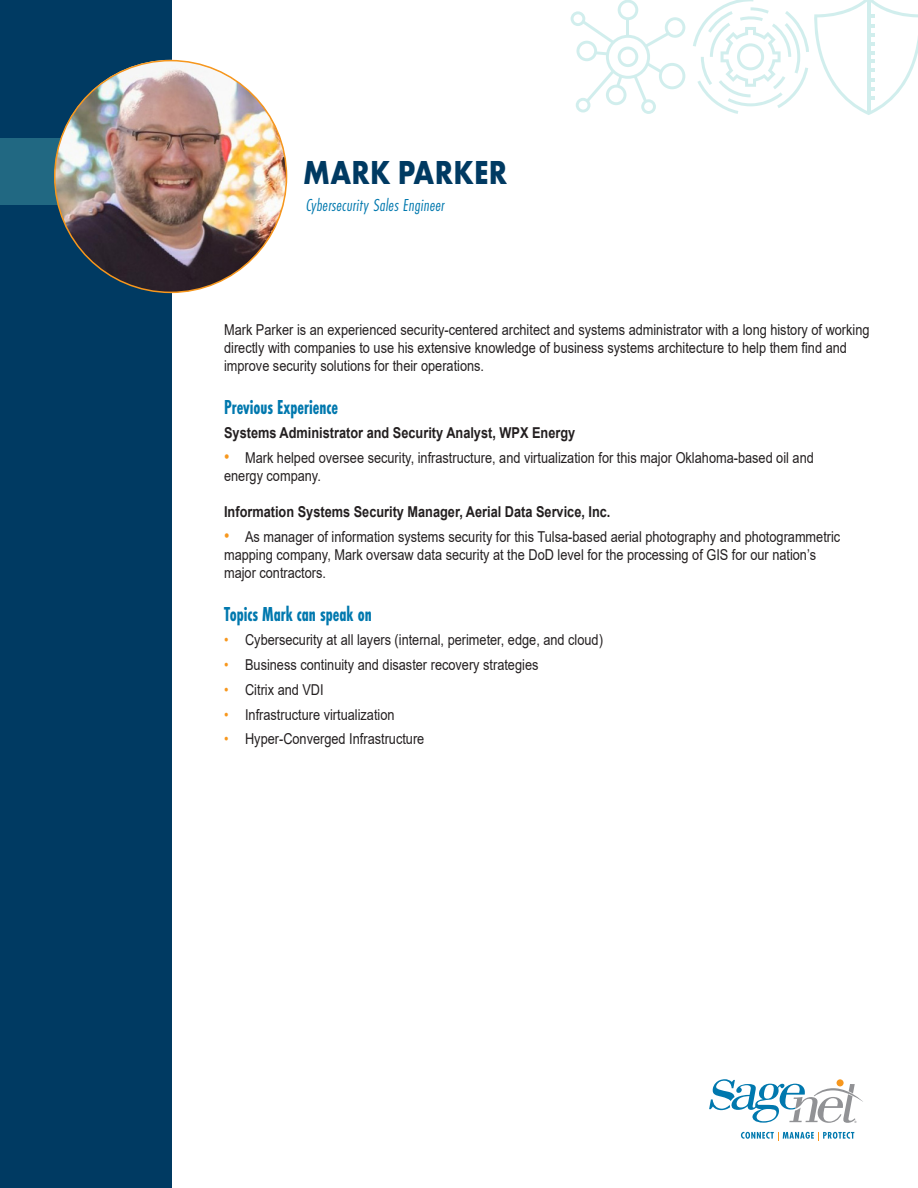
<style>
.page{position:relative;width:918px;height:1188px;background:#fff}
.page>*{position:absolute;margin:0;border:0;box-sizing:border-box;transform-origin:0 0}
.t1{font:700 34.5px "Futura PT";letter-spacing:.01em;color:#003a62;scale:.85 1}
.t2{font:700 21px "Futura PT Cond";color:#0078ae;scale:.85 1}
.body_9_5{font:italic 18px "Futura PT Cond";letter-spacing:.01em;color:#0078ae}
.t3{font:15px/18px "Arial";color:#231f20;scale:.85 1}
.t4{font:700 15px "Arial";color:#231f20;scale:.85 1}
.s1{font-size:18px;color:#f7971d}
.s2{color:#f7971d}
</style>
<div class="page">
<div style="left:0;top:0;width:171px;height:1188px;background:#003a62"></div>
<div style="left:0;top:138px;width:260px;height:67px;background:#216882"></div>
<svg style="left:741px;top:1132px;width:113px;height:9px"></svg>
<svg style="left:709px;top:1079px;width:154px;height:44px"></svg>
<img style="left:56px;top:61px;width:229px;height:230px">
<img style="left:55px;top:61px;width:232px;height:231px;border-radius:116px">
<svg style="left:693px;top:0;width:225px;height:115px"></svg>
<svg style="left:571px;top:0;width:114px;height:114px"></svg>
<p class="t1" style="left:303px;top:150px;width:241px">MARK PARKER</p>
<p class="body_9_5" style="left:306px;top:195px;width:140px">Cybersecurity Sales Engineer</p>
<p class="t3" style="left:224px;top:320px;width:761px">Mark Parker is an experienced security-centered architect and systems administrator with a long history of working directly with companies to use his extensive knowledge of business systems architecture to help them find and improve security solutions for their operations.</p>
<p class="t2" style="left:224px;top:394px;width:136px">Previous Experience</p>
<p class="t4" style="left:224px;top:423px;width:415px">Systems Administrator and Security Analyst, WPX Energy</p>
<p class="t3" style="left:224px;top:449px;width:695px"><span class="s1">•</span> Mark helped oversee security, infrastructure, and virtualization for this major Oklahoma-based oil and energy company.</p>
<p class="t4" style="left:224px;top:501px;width:456px">Information Systems Security Manager, Aerial Data Service, Inc.</p>
<p class="t3" style="left:224px;top:527px;width:726px"><span class="s1">•</span> As manager of information systems security for this Tulsa-based aerial photography and photogrammetric mapping company, Mark oversaw data security at the DoD level for the processing of GIS for our nation’s major contractors.</p>
<p class="t2" style="left:224px;top:601px;width:175px">Topics Mark can speak on</p>
<p class="t3" style="left:224px;top:631px;width:447px"><span class="s2">•</span> Cybersecurity at all layers (internal, perimeter, edge, and cloud)</p>
<p class="t3" style="left:224px;top:656px;width:371px"><span class="s2">•</span> Business continuity and disaster recovery strategies</p>
<p class="t3" style="left:224px;top:680px;width:119px"><span class="s2">•</span> Citrix and VDI</p>
<p class="t3" style="left:224px;top:705px;width:202px"><span class="s2">•</span> Infrastructure virtualization</p>
<p class="t3" style="left:224px;top:730px;width:237px"><span class="s2">•</span> Hyper-Converged Infrastructure</p>
</div>
